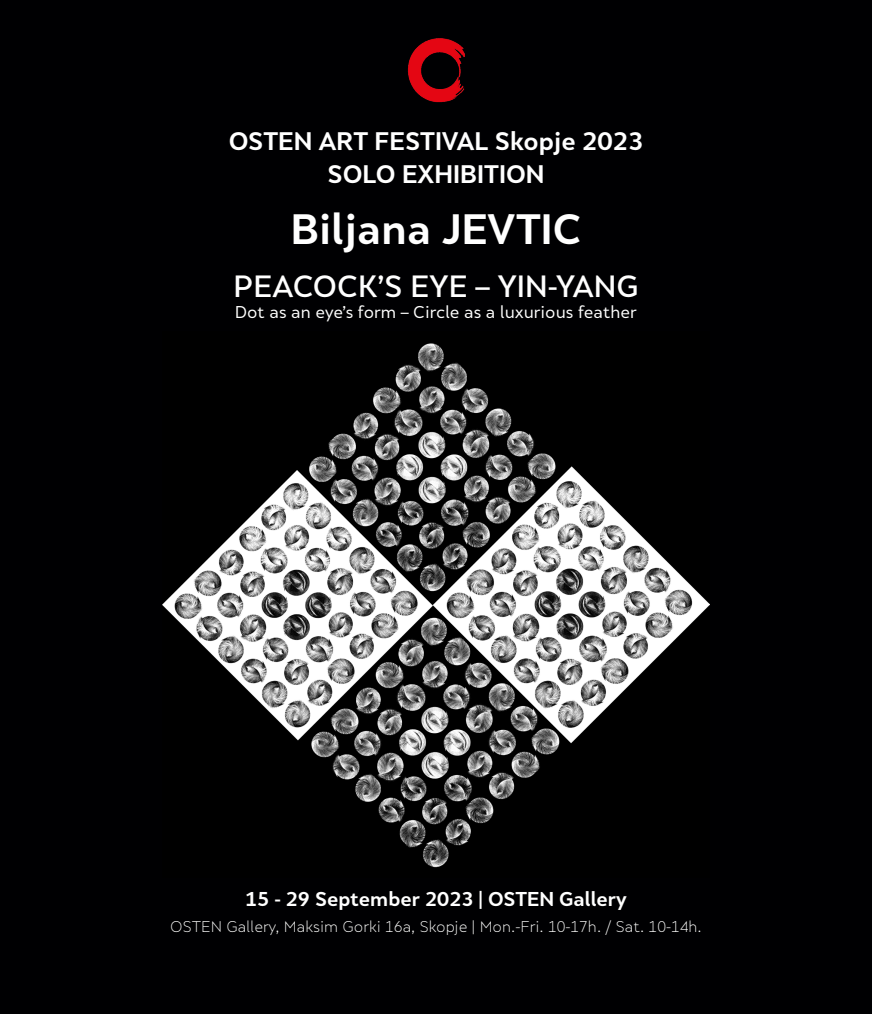
<style>
.page{position:relative;width:872px;height:1014px;background:#fff}
.page>*{position:absolute;margin:0;border:0;box-sizing:border-box;transform-origin:0 0}
.t1{font:700 39.75px "Skola Sans";color:#fff}
.t2{font:500 28.75px "Skola Sans";color:#fff}
.t3{font:700 23.75px "Skola Sans";color:#fff}
.t4{font:700 18.75px "Skola Sans";color:#fff}
.t5{font:16px "Skola Sans";color:#fff}
.t6{font:300 14.5px "Skola Sans";color:#fff}
</style>
<div class="page">
<div style="left:0;top:0;width:872px;height:1013px;background:#000002"></div>
<img style="left:163px;top:343px;width:546px;height:525px">
<img style="left:407px;top:38px;width:58px;height:65px">
<p class="t3" style="left:229px;top:126px;width:416px">OSTEN ART FESTIVAL Skopje 2023</p>
<p class="t3" style="left:327px;top:159px;width:219px">SOLO EXHIBITION</p>
<p class="t1" style="left:291px;top:205px;width:292px">Biljana JEVTIC</p>
<p class="t2" style="left:233px;top:268px;width:406px">PEACOCK’S EYE – YIN-YANG</p>
<p class="t5" style="left:235px;top:302px;width:403px">Dot as an eye’s form – Circle as a luxurious feather</p>
<p class="t4" style="left:245px;top:887px;width:383px">15 - 29 September 2023 | OSTEN Gallery</p>
<p class="t6" style="left:170px;top:918px;width:533px">OSTEN Gallery, Maksim Gorki 16a, Skopje | Mon.-Fri. 10-17h. / Sat. 10-14h.</p>
</div>
